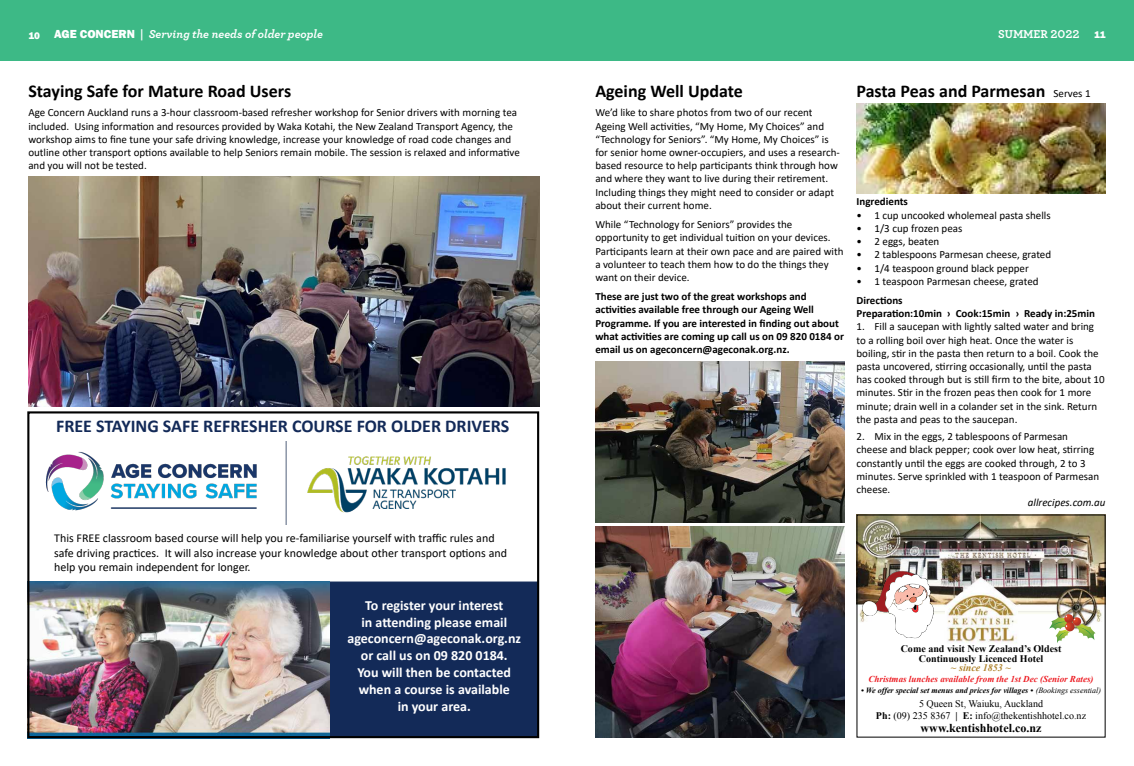
<style>
.page{position:relative;width:1134px;height:766px;background:#fff}
.page>*{position:absolute;margin:0;border:0;box-sizing:border-box;transform-origin:0 0}
.t1{font:700 18px "Calibri";color:#000}
.t2{font:700 18px "Calibri";color:#132a58}
.t3{font:700 14px/16.8px "Calibri";color:#fff;text-align:center}
.t4{font:700 12.1px "Times New Roman";color:#000}
.t5{font:12px/14.4px "Calibri";color:#000}
.t6{font:italic 700 12px "Archer";color:#fff}
.t7{font:700 12px "Archer";color:#fff}
.t8{font:11px/13.2px "Calibri";color:#000}
.t9{font:700 11px/13.2px "Calibri";color:#000}
.t10{font:italic 11px "Calibri";color:#000}
.t11{font:10px/12.1px "Times New Roman";color:#000;text-align:center}
.t12{font:700 10px/10px "Times New Roman";color:#000;text-align:center}
.t13{font:italic 700 10px "Times New Roman";color:#af832d}
.t14{font:italic 700 9px "Times New Roman";color:#ed1d24}
.t15{font:italic 700 8px "Times New Roman";color:#000}
.s1{font-family:"Franklin Gothic";font-weight:800;font-style:normal;font-size:10px}
.s2{font-family:"Franklin Gothic";font-weight:800;font-style:normal}
.s3{font-style:normal}
.s4{font-family:"Franklin Gothic";font-weight:800;font-size:10px}
.s5{font-weight:400;font-size:11px}
.s6{font-weight:400}
.s7{font-weight:700}
</style>
<div class="page">
<div style="left:324px;top:581px;width:214px;height:156px;background:#132a58;border:1px solid #132a58"></div>
<img style="left:30px;top:581px;width:300px;height:154px">
<div style="left:0;top:0;width:1134px;height:61px;background:#3db986"></div>
<img style="left:858px;top:516px;width:246px;height:106px">
<svg style="left:953px;top:585px;width:57px;height:7px"></svg>
<img style="left:945px;top:592px;width:73px;height:51px">
<img style="left:862px;top:570px;width:73px;height:69px">
<svg style="left:1049px;top:614px;width:47px;height:29px"></svg>
<img style="left:595px;top:361px;width:250px;height:161px">
<img style="left:595px;top:526px;width:250px;height:211px">
<img style="left:28px;top:176px;width:511px;height:230px">
<img style="left:285px;top:441px;width:221px;height:83px">
<div style="left:27px;top:411px;width:512px;height:327px;border:2px solid #000"></div>
<img style="left:856px;top:103px;width:250px;height:90px">
<img style="left:45px;top:451px;width:212px;height:60px">
<p class="t6" style="left:28px;top:24px;width:296px"><span class="s1">10</span> <span class="s2">AGE CONCERN</span> <span class="s3">|</span> Serving the needs of older people</p>
<p class="t7" style="left:998px;top:25px;width:109px">SUMMER 2022 <span class="s4">11</span></p>
<h1 class="t1" style="left:28px;top:78px;width:264px">Staying Safe for Mature Road Users</h1>
<p class="t8" style="left:28px;top:106px;width:493px">Age Concern Auckland runs a 3-hour classroom-based refresher workshop for Senior drivers with morning tea included. Using information and resources provided by Waka Kotahi, the New Zealand Transport Agency, the workshop aims to fine tune your safe driving knowledge, increase your knowledge of road code changes and outline other transport options available to help Seniors remain mobile. The session is relaxed and informative and you will not be tested.</p>
<h1 class="t2" style="left:56px;top:413px;width:455px">FREE STAYING SAFE REFRESHER COURSE FOR OLDER DRIVERS</h1>
<p class="t5" style="left:54px;top:530px;width:454px">This FREE classroom based course will help you re-familiarise yourself with traffic rules and safe driving practices. It will also increase your knowledge about other transport options and help you remain independent for longer.</p>
<p class="t3" style="left:347px;top:596px;width:175px">To register your interest<br>in attending please email ageconcern@ageconak.org.nz or call us on 09 820 0184.<br>You will then be contacted when a course is available<br>in your area.</p>
<h1 class="t1" style="left:595px;top:78px;width:149px">Ageing Well Update</h1>
<p class="t8" style="left:595px;top:106px;width:246px">We’d like to share photos from two of our recent Ageing Well activities, “My Home, My Choices” and “Technology for Seniors”. “My Home, My Choices” is for senior home owner-occupiers, and uses a research&shy;based resource to help participants think through how and where they want to live during their retirement.<br>Including things they might need to consider or adapt about their current home.</p>
<p class="t8" style="left:595px;top:217px;width:250px">While “Technology for Seniors” provides the opportunity to get individual tuition on your devices.<br>Participants learn at their own pace and are paired with a volunteer to teach them how to do the things they want on their device.</p>
<p class="t9" style="left:595px;top:290px;width:250px">These are just two of the great workshops and activities available free through our Ageing Well Programme. If you are interested in finding out about what activities are coming up call us on 09 820 0184 or email us on ageconcern@ageconak.org.nz.</p>
<h1 class="t1" style="left:856px;top:78px;width:236px">Pasta Peas and Parmesan <span class="s5">Serves 1</span></h1>
<p class="t9" style="left:856px;top:195px;width:53px">Ingredients</p>
<p class="t8" style="left:856px;top:208px;width:196px">• 1 cup uncooked wholemeal pasta shells</p>
<p class="t8" style="left:856px;top:221px;width:107px">• 1/3 cup frozen peas</p>
<p class="t8" style="left:856px;top:234px;width:84px">• 2 eggs, beaten</p>
<p class="t8" style="left:856px;top:248px;width:196px">• 2 tablespoons Parmesan cheese, grated</p>
<p class="t8" style="left:856px;top:261px;width:174px">• 1/4 teaspoon ground black pepper</p>
<p class="t8" style="left:856px;top:274px;width:184px">• 1 teaspoon Parmesan cheese, grated</p>
<p class="t9" style="left:856px;top:293px;width:240px">Directions<br>Preparation:10min › Cook:15min › Ready in:25min</p>
<p class="t8" style="left:856px;top:320px;width:250px">1. Fill a saucepan with lightly salted water and bring to a rolling boil over high heat. Once the water is boiling, stir in the pasta then return to a boil. Cook the pasta uncovered, stirring occasionally, until the pasta has cooked through but is still firm to the bite, about 10 minutes. Stir in the frozen peas then cook for 1 more minute; drain well in a colander set in the sink. Return the pasta and peas to the saucepan.</p>
<p class="t8" style="left:856px;top:429px;width:244px">2. Mix in the eggs, 2 tablespoons of Parmesan cheese and black pepper; cook over low heat, stirring constantly until the eggs are cooked through, 2 to 3 minutes. Serve sprinkled with 1 teaspoon of Parmesan cheese.</p>
<p class="t10" style="left:1028px;top:494px;width:79px">allrecipes.com.au</p>
<p class="t12" style="left:901px;top:643px;width:162px">Come and visit New Zealand’s Oldest<br>Continuously Licenced Hotel</p>
<p class="t13" style="left:951px;top:661px;width:62px">~ since 1853 ~</p>
<p class="t15" style="left:861px;top:684px;width:242px">• We offer special set menus and prices for villages • <span class="s6">(Bookings essential)</span></p>
<p class="t14" style="left:868px;top:673px;width:227px">Christmas lunches available from the 1st Dec (Senior Rates)</p>
<p class="t11" style="left:876px;top:697px;width:212px">5 Queen St, Waiuku, Auckland<br><span class="s7">Ph:</span> (09) 235 8367 <span class="s7">| E:</span> info@thekentishhotel.co.nz</p>
<p class="t4" style="left:920px;top:719px;width:122px">www.kentishhotel.co.nz</p>
</div>
